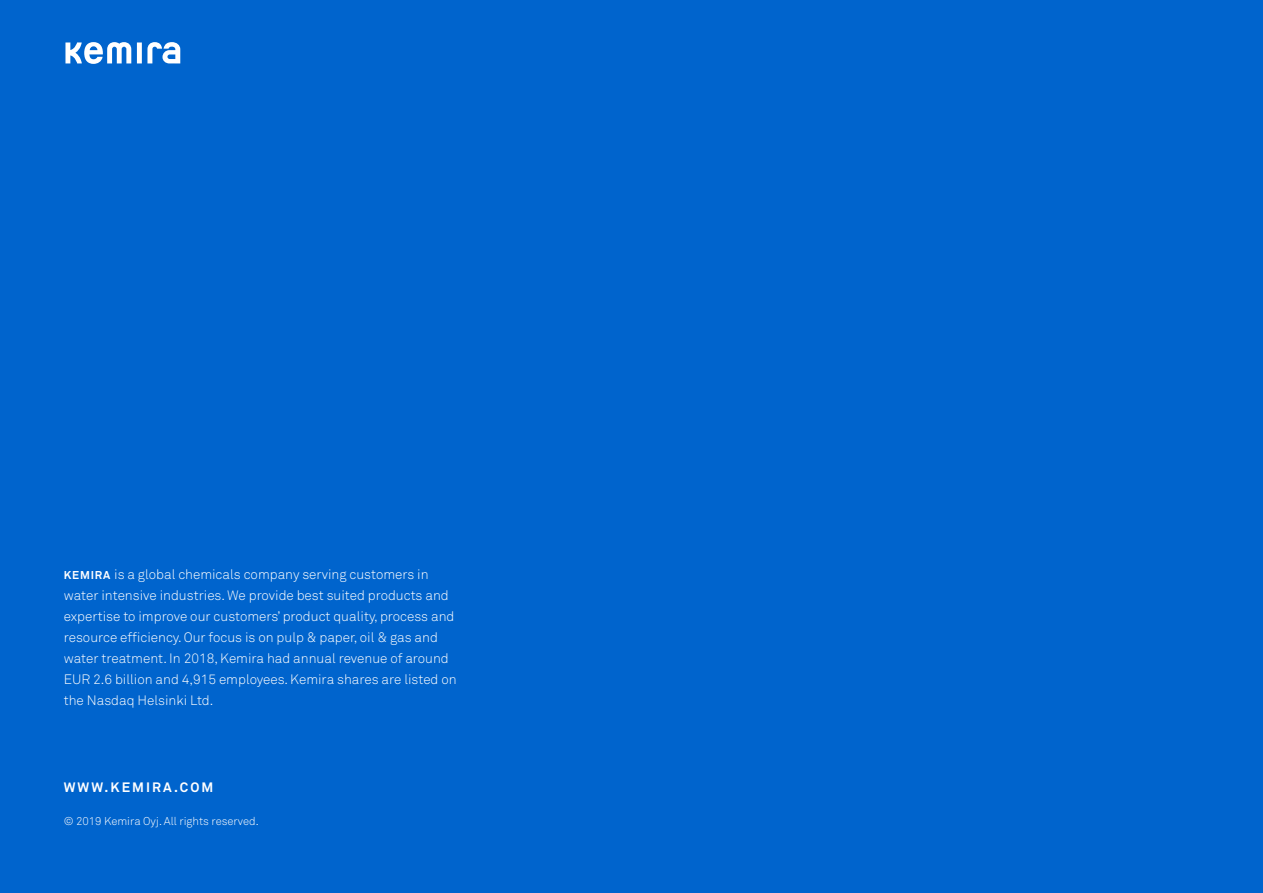
<style>
.page{position:relative;width:1263px;height:893px;background:#0064cd}
.page>*{position:absolute;margin:0;border:0;box-sizing:border-box;transform-origin:0 0}
.t1{font:13.5px/21px "Akkurat Light Pro";color:#fff}
.t2{font:700 13.5px "Akkurat Pro";letter-spacing:.15em;color:#fff}
.t3{font:11.25px "Akkurat Light Pro";color:#fff}
.t4{font:700 11.25px "Akkurat Pro";color:#fff}
.s1{font-family:"Akkurat Pro";font-weight:700;font-size:11.25px}
</style>
<div class="page">
<div style="left:137px;top:42px;width:5px;height:21px;background:#fff"></div>
<svg style="left:147px;top:42px;width:33px;height:21px"></svg>
<svg style="left:65px;top:42px;width:66px;height:22px"></svg>
<p class="t1" style="left:64px;top:564px;width:394px;text-indent:31px"><span class="s1">RA</span> is a global chemicals company serving customers in water intensive industries. We provide best suited products and expertise to improve our customers’ product quality, process and resource efficiency. Our focus is on pulp &amp; paper, oil &amp; gas and water treatment. In 2018, Kemira had annual revenue of around EUR 2.6 billion and 4,915 employees. Kemira shares are listed on the Nasdaq Helsinki Ltd.</p>
<p class="t4" style="left:64px;top:568px;width:17px">KEMI</p>
<p class="t2" style="left:64px;top:779px;width:68px">WWW.KEMI</p>
<p class="t2" style="left:152px;top:779px;width:50px">RA.COM</p>
<p class="t3" style="left:64px;top:814px;width:196px">© 2019 Kemira Oyj. All rights reserved.</p>
</div>
